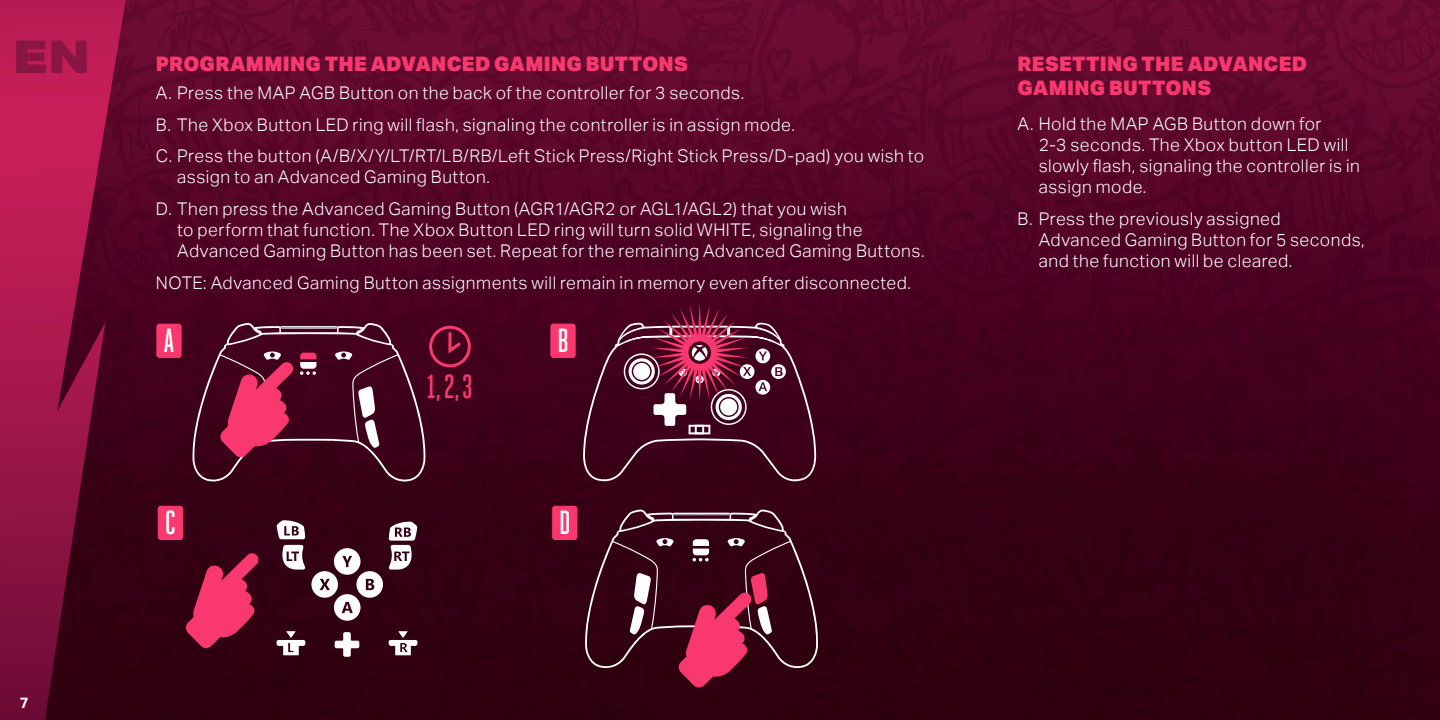
<style>
.page{position:relative;width:1440px;height:720px;background:#fff}
.page>*{position:absolute;margin:0;border:0;box-sizing:border-box;transform-origin:0 0}
.t1{font:900 45px "Aktiv Grotesk Ex";color:#891642}
.t2{font:500 33.5px "Heroic Condensed";color:#fa3870}
.t3{font:500 33.5px "Heroic Condensed";color:#fff}
.t4{font:900 20px/24px "Aktiv Grotesk";letter-spacing:.015em;color:#fa3870}
.t5{font:300 17.5px/21px "Aktiv Grotesk";letter-spacing:.03em;color:#fff}
.t6{font:700 15px "Aktiv Grotesk";color:#fff}
</style>
<div class="page">
<img style="left:126px;top:0;width:1314px;height:720px">
<svg style="left:0;top:0;width:126px;height:720px;background:#85103b"></svg>
<svg style="left:156px;top:324px;width:26px;height:34px"></svg>
<svg style="left:550px;top:324px;width:26px;height:34px"></svg>
<svg style="left:552px;top:506px;width:25px;height:34px"></svg>
<svg style="left:158px;top:506px;width:25px;height:34px"></svg>
<svg style="left:185px;top:553px;width:74px;height:96px;background:#9e1e44"></svg>
<svg style="left:335px;top:632px;width:24px;height:25px"></svg>
<svg style="left:277px;top:631px;width:28px;height:24px"></svg>
<svg style="left:389px;top:521px;width:28px;height:49px"></svg>
<svg style="left:277px;top:520px;width:28px;height:19px"></svg>
<svg style="left:389px;top:631px;width:28px;height:24px"></svg>
<svg style="left:282px;top:545px;width:23px;height:25px"></svg>
<svg style="left:311px;top:548px;width:72px;height:73px"></svg>
<svg style="left:582px;top:304px;width:236px;height:180px;background:#5c1c35"></svg>
<svg style="left:191px;top:323px;width:280px;height:161px;background:#5c152f"></svg>
<svg style="left:584px;top:510px;width:236px;height:178px;background:#55182c"></svg>
<h1 class="t1" style="left:13px;top:27px;width:79px">EN</h1>
<p class="t6" style="left:20px;top:694px;width:10px">7</p>
<p class="t4" style="left:156px;top:51px;width:534px">PROGRAMMING THE ADVANCED GAMING BUTTONS</p>
<p class="t5" style="left:156px;top:77px;width:770px;line-height:31.5px">A. Press the MAP AGB Button on the back of the controller for 3 seconds.<br>B. The Xbox Button LED ring will flash, signaling the controller is in assign mode.<br>C. Press the button (A/B/X/Y/LT/RT/LB/RB/Left Stick Press/Right Stick Press/D-pad) you wish to</p>
<p class="t5" style="left:156px;top:162px;width:692px;line-height:31.5px;text-indent:21px">assign to an Advanced Gaming Button.<br>D. Then press the Advanced Gaming Button (AGR1/AGR2 or AGL1/AGL2) that you wish</p>
<p class="t5" style="left:177px;top:219px;width:749px">to perform that function. The Xbox Button LED ring will turn solid WHITE, signaling the<br>Advanced Gaming Button has been set. Repeat for the remaining Advanced Gaming Buttons.</p>
<p class="t5" style="left:156px;top:272px;width:757px">NOTE: Advanced Gaming Button assignments will remain in memory even after disconnected.</p>
<h2 class="t3" style="left:163px;top:322px;width:13px">A</h2>
<h2 class="t3" style="left:557px;top:322px;width:13px">B</h2>
<h2 class="t2" style="left:427px;top:368px;width:48px">1,2,3</h2>
<h2 class="t3" style="left:165px;top:504px;width:13px">C</h2>
<h2 class="t3" style="left:559px;top:504px;width:14px">D</h2>
<p class="t4" style="left:1017px;top:51px;width:291px">RESETTING THE ADVANCED<br>GAMING BUTTONS</p>
<p class="t5" style="left:1039px;top:114px;width:323px;text-indent:-21px">A. Hold the MAP AGB Button down for<br>2-3 seconds. The Xbox button LED will slowly flash, signaling the controller is in assign mode.</p>
<p class="t5" style="left:1039px;top:208px;width:328px;text-indent:-21px">B. Press the previously assigned<br>Advanced Gaming Button for 5 seconds, and the function will be cleared.</p>
</div>
